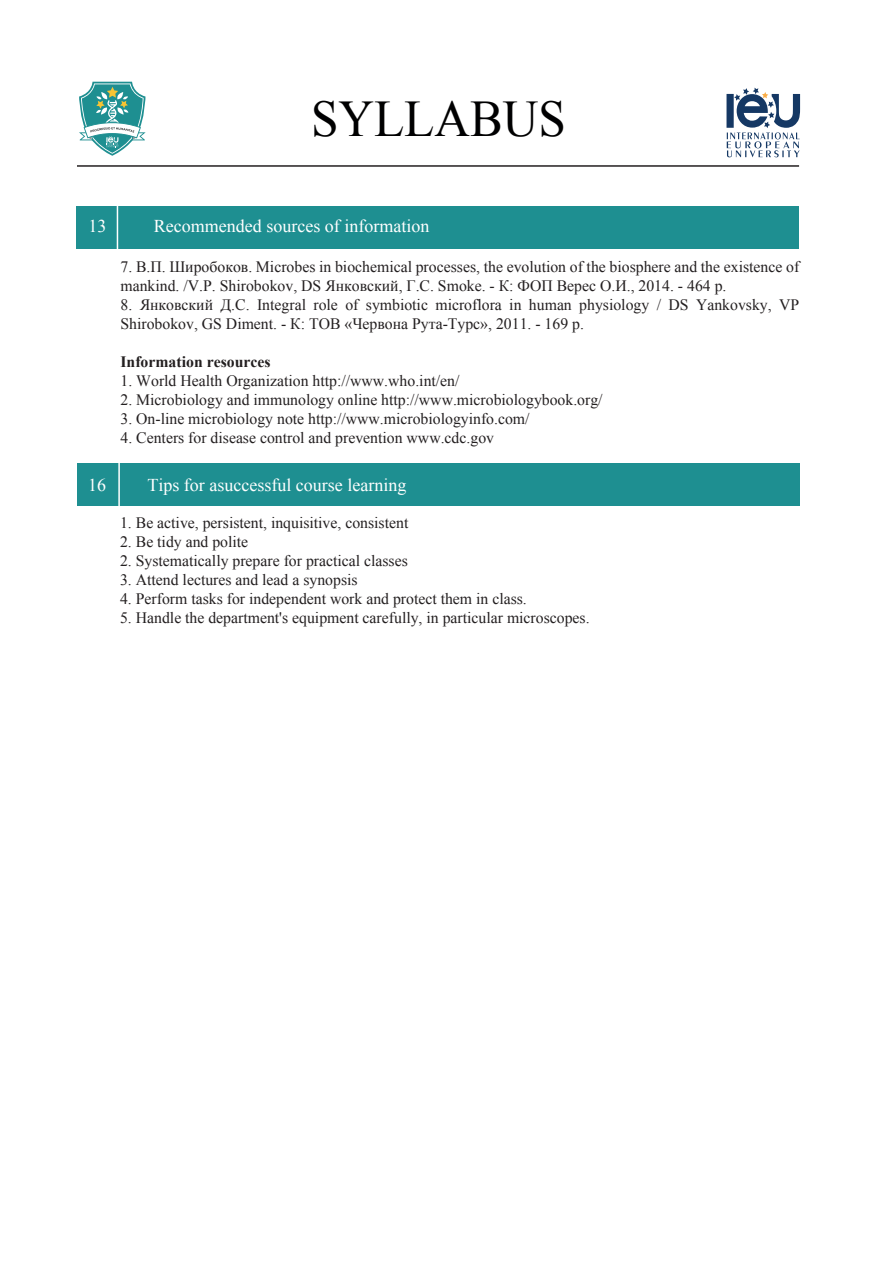
<style>
.page{position:relative;width:893px;height:1263px;background:#fff}
.page>*{position:absolute;margin:0;border:0;box-sizing:border-box;transform-origin:0 0}
.t1{font:51.45px "Times New Roman";color:#000001;scale:.96 1}
.t2{font:18px "Times New Roman";color:#fff}
.t3{font:15.9px/19px "Times New Roman";color:#231f20}
.t4{font:700 15.9px "Times New Roman";color:#231f20}
</style>
<div class="page">
<div style="left:76px;top:206px;width:723px;height:42px;background:#1e8f91"></div>
<hr style="left:117px;top:201px;width:1px;height:51px;background:#fff">
<div style="left:77px;top:463px;width:722px;height:43px;background:#1e8f91"></div>
<hr style="left:118px;top:459px;width:2px;height:51px;background:#fff">
<div style="left:726px;top:94px;width:8px;height:34px;background:#93a3b7"></div>
<svg style="left:727px;top:88px;width:73px;height:69px"></svg>
<hr style="left:77px;top:165px;width:722px;height:2px;background:#231f20">
<svg style="left:79px;top:82px;width:67px;height:74px"></svg>
<h1 class="t1" style="left:311px;top:84px;width:267px">SYLLABUS</h1>
<p class="t2" style="left:88px;top:214px;width:19px">13</p>
<p class="t2" style="left:154px;top:214px;width:277px">Recommended sources of information</p>
<p class="t3" style="left:120px;top:257px;width:680px">7. В.П. Широбоков. Microbes in biochemical processes, the evolution of the biosphere and the existence of mankind. /V.P. Shirobokov, DS Янковский, Г.С. Smoke. - К: ФОП Верес О.И., 2014. - 464 р.</p>
<p class="t3" style="left:120px;top:295px;width:680px">8. Янковский Д.С. Integral role of symbiotic microflora in human physiology / DS Yankovsky, VP<br>Shirobokov, GS Diment. - К: ТОВ «Червона Рута-Турс», 2011. - 169 р.</p>
<p class="t4" style="left:120px;top:350px;width:152px">Information resources</p>
<p class="t3" style="left:120px;top:371px;width:341px">1. World Health Organization http://www.who.int/en/</p>
<p class="t3" style="left:120px;top:390px;width:484px">2. Microbiology and immunology online http://www.microbiologybook.org/</p>
<p class="t3" style="left:120px;top:409px;width:411px">3. On-line microbiology note http://www.microbiologyinfo.com/</p>
<p class="t3" style="left:120px;top:428px;width:375px">4. Centers for disease control and prevention www.cdc.gov</p>
<p class="t2" style="left:88px;top:473px;width:19px">16</p>
<p class="t2" style="left:147px;top:473px;width:260px">Tips for asuccessful course learning</p>
<p class="t3" style="left:120px;top:513px;width:290px">1. Be active, persistent, inquisitive, consistent</p>
<p class="t3" style="left:120px;top:532px;width:130px">2. Be tidy and polite</p>
<p class="t3" style="left:120px;top:551px;width:289px">2. Systematically prepare for practical classes</p>
<p class="t3" style="left:120px;top:570px;width:239px">3. Attend lectures and lead a synopsis</p>
<p class="t3" style="left:120px;top:589px;width:408px">4. Perform tasks for independent work and protect them in class.</p>
<p class="t3" style="left:120px;top:608px;width:471px">5. Handle the department's equipment carefully, in particular microscopes.</p>
</div>
